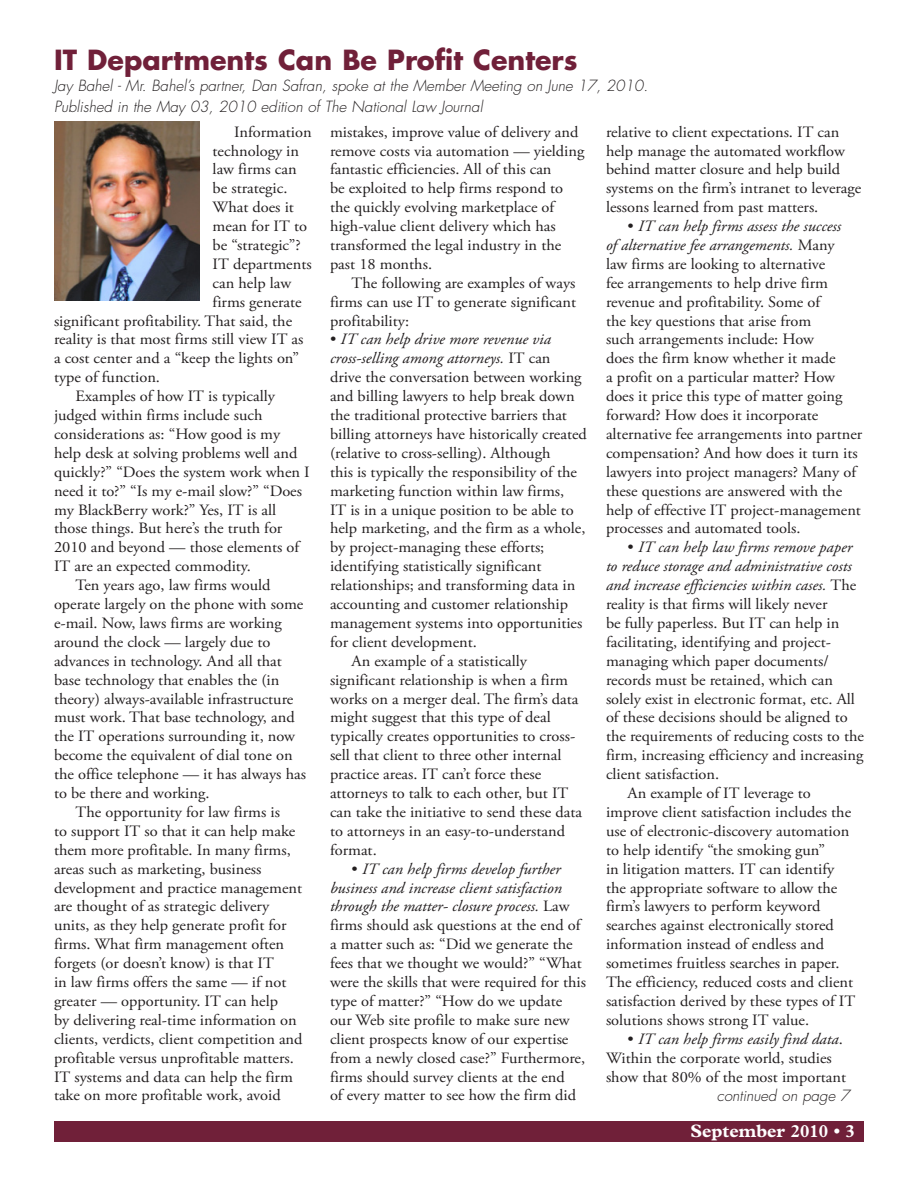
<style>
.page{position:relative;width:918px;height:1188px;background:#fff}
.page>*{position:absolute;margin:0;border:0;box-sizing:border-box;transform-origin:0 0}
.Headline{font:700 27px "Futura";color:#702039}
.t1{font:700 18px "Plantin";color:#fff}
.Body_text{font:15.75px/18.9px "Adobe Garamond Pro";color:#231f20;scale:1.04 1}
.Byline{font:italic 300 15px "Futura";color:#231f20}
.s1{font-style:italic}
</style>
<div class="page">
<div style="left:54px;top:1121px;width:810px;height:20px;background:#702039"></div>
<img style="left:54px;top:122px;width:145px;height:179px">
<p class="Headline" style="left:54px;top:42px;width:525px">IT Departments Can Be Profit Centers</p>
<p class="Byline" style="left:54px;top:77px;width:596px">Jay Bahel - Mr. Bahel’s partner, Dan Safran, spoke at the Member Meeting on June 17, 2010.</p>
<p class="Byline" style="left:54px;top:98px;width:430px">Published in the May 03, 2010 edition of The National Law Journal</p>
<p class="Body_text" style="left:234px;top:123px;width:76px">Information</p>
<p class="Body_text" style="left:213px;top:142px;width:85px">technology in</p>
<p class="Body_text" style="left:213px;top:161px;width:82px">law firms can</p>
<p class="Body_text" style="left:213px;top:179px;width:73px">be strategic.</p>
<p class="Body_text" style="left:213px;top:198px;width:80px">What does it</p>
<p class="Body_text" style="left:213px;top:217px;width:92px">mean for IT to</p>
<p class="Body_text" style="left:213px;top:236px;width:86px">be “strategic”?</p>
<p class="Body_text" style="left:213px;top:255px;width:97px">IT departments</p>
<p class="Body_text" style="left:213px;top:274px;width:77px">can help law</p>
<p class="Body_text" style="left:213px;top:293px;width:87px">firms generate</p>
<p class="Body_text" style="left:54px;top:312px;width:231px">significant profitability. That said, the</p>
<p class="Body_text" style="left:54px;top:331px;width:241px">reality is that most firms still view IT as</p>
<p class="Body_text" style="left:54px;top:350px;width:237px">a cost center and a “keep the lights on”</p>
<p class="Body_text" style="left:54px;top:368px;width:103px">type of function.</p>
<p class="Body_text" style="left:54px;top:387px;width:247px;text-indent:22px">Examples of how IT is typically judged within firms include such considerations as: “How good is my help desk at solving problems well and quickly?” “Does the system work when I need it to?” “Is my e-mail slow?” “Does my BlackBerry work?” Yes, IT is all those things. But here’s the truth for 2010 and beyond — those elements of IT are an expected commodity.</p>
<p class="Body_text" style="left:54px;top:576px;width:244px;text-indent:22px">Ten years ago, law firms would operate largely on the phone with some e-mail. Now, laws firms are working around the clock — largely due to advances in technology. And all that base technology that enables the (in theory) always-available infrastructure must work. That base technology, and the IT operations surrounding it, now become the equivalent of dial tone on the office telephone — it has always has to be there and working.</p>
<p class="Body_text" style="left:54px;top:803px;width:241px;text-indent:22px">The opportunity for law firms is<br>to support IT so that it can help make them more profitable. In many firms, areas such as marketing, business development and practice management are thought of as strategic delivery units, as they help generate profit for firms. What firm management often forgets (or doesn’t know) is that IT<br>in law firms offers the same — if not greater — opportunity. IT can help<br>by delivering real-time information on clients, verdicts, client competition and profitable versus unprofitable matters.<br>IT systems and data can help the firm take on more profitable work, avoid</p>
<p class="Body_text" style="left:330px;top:123px;width:246px">mistakes, improve value of delivery and remove costs via automation — yielding fantastic efficiencies. All of this can<br>be exploited to help firms respond to the quickly evolving marketplace of high-value client delivery which has transformed the legal industry in the past 18 months.</p>
<p class="Body_text" style="left:330px;top:274px;width:238px;text-align:justify;text-indent:22px">The following are examples of ways firms can use IT to generate significant profitability:</p>
<p class="Body_text" style="left:330px;top:331px;width:249px">• <span class="s1">IT can help drive more revenue via cross-selling among attorneys.</span> IT can<br>drive the conversation between working and billing lawyers to help break down the traditional protective barriers that billing attorneys have historically created (relative to cross-selling). Although<br>this is typically the responsibility of the marketing function within law firms,<br>IT is in a unique position to be able to help marketing, and the firm as a whole, by project-managing these efforts; identifying statistically significant relationships; and transforming data in accounting and customer relationship management systems into opportunities for client development.</p>
<p class="Body_text" style="left:330px;top:652px;width:244px;text-indent:22px">An example of a statistically significant relationship is when a firm works on a merger deal. The firm’s data might suggest that this type of deal typically creates opportunities to cross&shy;sell that client to three other internal practice areas. IT can’t force these attorneys to talk to each other, but IT can take the initiative to send these data to attorneys in an easy-to-understand format.</p>
<p class="Body_text" style="left:330px;top:860px;width:248px;text-indent:22px">• <span class="s1">IT can help firms develop further business and increase client satisfaction through the matter- closure process.</span> Law firms should ask questions at the end of a matter such as: “Did we generate the fees that we thought we would?” “What were the skills that were required for this type of matter?” “How do we update our Web site profile to make sure new client prospects know of our expertise from a newly closed case?” Furthermore, firms should survey clients at the end<br>of every matter to see how the firm did</p>
<p class="Body_text" style="left:606px;top:123px;width:247px">relative to client expectations. IT can help manage the automated workflow behind matter closure and help build systems on the firm’s intranet to leverage lessons learned from past matters.</p>
<p class="Body_text" style="left:606px;top:217px;width:248px;text-indent:22px">• <span class="s1">IT can help firms assess the success<br>of alternative fee arrangements.</span> Many<br>law firms are looking to alternative<br>fee arrangements to help drive firm revenue and profitability. Some of<br>the key questions that arise from<br>such arrangements include: How<br>does the firm know whether it made<br>a profit on a particular matter? How does it price this type of matter going forward? How does it incorporate alternative fee arrangements into partner compensation? And how does it turn its lawyers into project managers? Many of these questions are answered with the help of effective IT project-management processes and automated tools.</p>
<p class="Body_text" style="left:606px;top:539px;width:250px;text-indent:22px">• <span class="s1">IT can help law firms remove paper to reduce storage and administrative costs and increase efficiencies within cases.</span> The reality is that firms will likely never<br>be fully paperless. But IT can help in facilitating, identifying and project&shy;managing which paper documents/ records must be retained, which can solely exist in electronic format, etc. All of these decisions should be aligned to the requirements of reducing costs to the firm, increasing efficiency and increasing client satisfaction.</p>
<p class="Body_text" style="left:606px;top:784px;width:241px;text-indent:22px">An example of IT leverage to improve client satisfaction includes the use of electronic-discovery automation to help identify “the smoking gun”<br>in litigation matters. IT can identify the appropriate software to allow the firm’s lawyers to perform keyword searches against electronically stored information instead of endless and sometimes fruitless searches in paper.<br>The efficiency, reduced costs and client satisfaction derived by these types of IT solutions shows strong IT value.</p>
<p class="Body_text" style="left:606px;top:1030px;width:232px;text-indent:22px">• <span class="s1">IT can help firms easily find data</span>.<br>Within the corporate world, studies show that 80% of the most important</p>
<p class="Byline" style="left:717px;top:1087px;width:134px">continued on page 7</p>
<p class="t1" style="left:690px;top:1120px;width:166px">September 2010 • 3</p>
</div>
